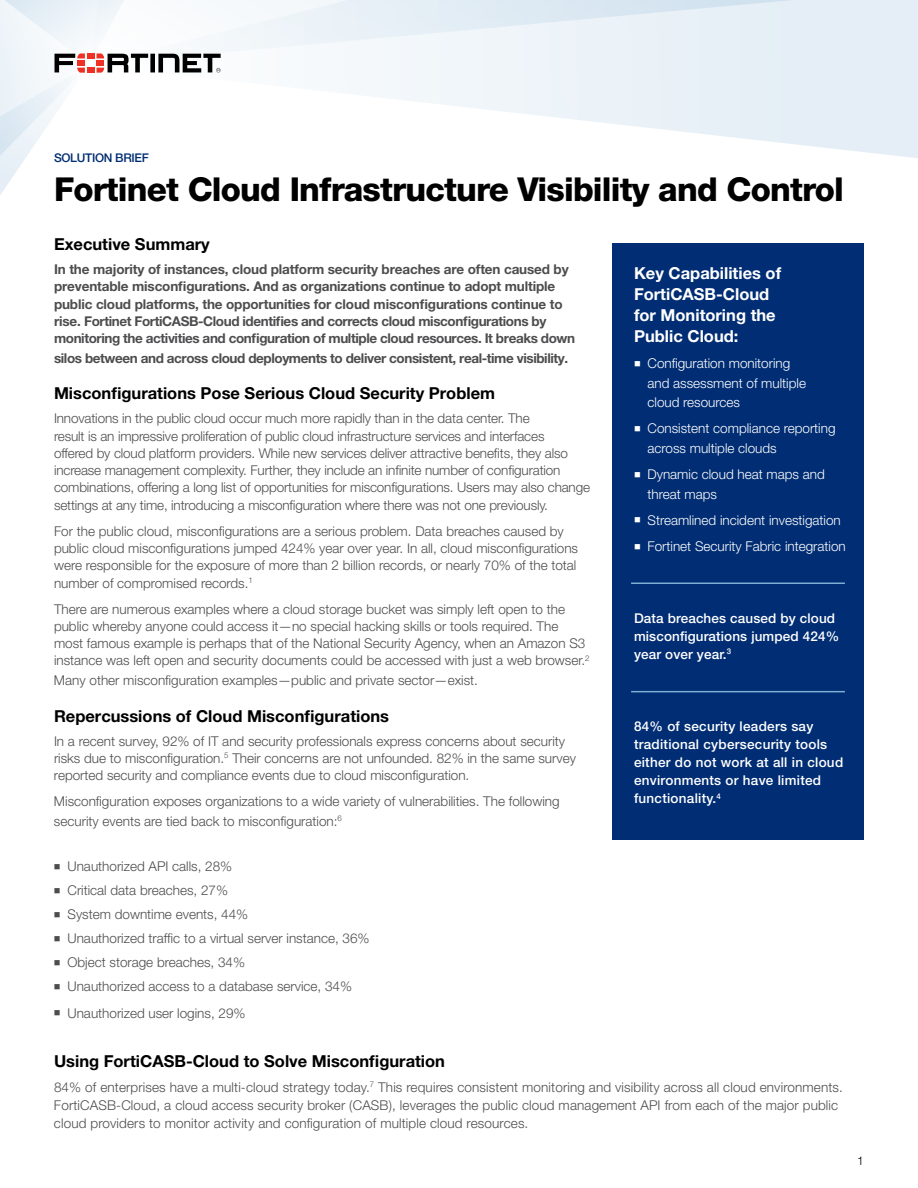
<style>
.page{position:relative;width:918px;height:1188px;background:#fff}
.page>*{position:absolute;margin:0;border:0;box-sizing:border-box;transform-origin:0 0}
.t1{font:800 33px "Helvetica Neue LT Pro";letter-spacing:-.025em;color:#000}
.t2{font:700 16.5px "Helvetica Neue LT Pro";color:#000}
.t3{font:700 16.5px/21px "Helvetica Neue LT Pro";color:#fff}
.t4{font:300 13.5px/17.2px "Helvetica Neue LT Pro";color:#4d4d4f}
.t5{font:700 13.5px/17.2px "Helvetica Neue LT Pro";letter-spacing:-.01em;color:#4d4d4f}
.t6{font:300 13.5px/19.5px "Helvetica Neue LT Pro";color:#fff}
.t7{font:500 13.5px/18px "Helvetica Neue LT Pro";letter-spacing:.02em;color:#fff}
.t8{font:700 13.5px "Helvetica Neue LT Pro";letter-spacing:-.03em;color:#4d4d4f}
.t9{font:500 12px "Helvetica Neue LT Pro";letter-spacing:-.025em;color:#002d73}
.t10{font:300 12px "Helvetica Neue LT Pro";color:#000}
</style>
<div class="page">
<svg style="left:359px;top:65px;width:559px;height:93px"></svg>
<svg style="left:221px;top:0;width:697px;height:65px"></svg>
<svg style="left:0;top:0;width:221px;height:195px"></svg>
<div style="left:612px;top:243px;width:252px;height:596px;background:#002d73"></div>
<hr style="left:631px;top:583px;width:214px;height:1px;background:#7daed3">
<hr style="left:631px;top:691px;width:214px;height:1px;background:#7daed3">
<p class="t9" style="left:54px;top:151px;width:97px">SOLUTION BRIEF</p>
<h1 class="t1" style="left:54px;top:169px;width:791px">Fortinet Cloud Infrastructure Visibility and Control</h1>
<p class="t2" style="left:54px;top:234px;width:157px">Executive Summary</p>
<p class="t5" style="left:54px;top:260px;width:523px">In the majority of instances, cloud platform security breaches are often caused by preventable misconfigurations. And as organizations continue to adopt multiple public cloud platforms, the opportunities for cloud misconfigurations continue to rise. Fortinet FortiCASB-Cloud identifies and corrects cloud misconfigurations by monitoring the activities and configuration of multiple cloud resources. It breaks down</p>
<p class="t8" style="left:54px;top:350px;width:516px">silos between and across cloud deployments to deliver consistent, real-time visibility.</p>
<p class="t2" style="left:54px;top:383px;width:443px">Misconfigurations Pose Serious Cloud Security Problem</p>
<p class="t4" style="left:54px;top:410px;width:538px">Innovations in the public cloud occur much more rapidly than in the data center. The<br>result is an impressive proliferation of public cloud infrastructure services and interfaces<br>offered by cloud platform providers. While new services deliver attractive benefits, they also increase management complexity. Further, they include an infinite number of configuration combinations, offering a long list of opportunities for misconfigurations. Users may also change settings at any time, introducing a misconfiguration where there was not one previously.</p>
<p class="t4" style="left:54px;top:522px;width:526px">For the public cloud, misconfigurations are a serious problem. Data breaches caused by public cloud misconfigurations jumped 424% year over year. In all, cloud misconfigurations were responsible for the exposure of more than 2 billion records, or nearly 70% of the total number of compromised records.<sup>1</sup></p>
<p class="t4" style="left:54px;top:600px;width:537px">There are numerous examples where a cloud storage bucket was simply left open to the public whereby anyone could access it—no special hacking skills or tools required. The most famous example is perhaps that of the National Security Agency, when an Amazon S3 instance was left open and security documents could be accessed with just a web browser.<sup>2</sup></p>
<p class="t4" style="left:54px;top:671px;width:426px">Many other misconfiguration examples—public and private sector—exist.</p>
<p class="t2" style="left:54px;top:705px;width:337px">Repercussions of Cloud Misconfigurations</p>
<p class="t4" style="left:54px;top:732px;width:523px">In a recent survey, 92% of IT and security professionals express concerns about security risks due to misconfiguration.<sup>5</sup> Their concerns are not unfounded. 82% in the same survey reported security and compliance events due to cloud misconfiguration.</p>
<p class="t4" style="left:54px;top:791px;width:507px;line-height:19.5px">Misconfiguration exposes organizations to a wide variety of vulnerabilities. The following security events are tied back to misconfiguration:<sup>6</sup></p>
<p class="t4" style="left:54px;top:858px;width:180px">■ Unauthorized API calls, 28%</p>
<p class="t4" style="left:54px;top:882px;width:176px">■ Critical data breaches, 27%</p>
<p class="t4" style="left:54px;top:906px;width:196px">■ System downtime events, 44%</p>
<p class="t4" style="left:54px;top:930px;width:317px">■ Unauthorized traffic to a virtual server instance, 36%</p>
<p class="t4" style="left:54px;top:954px;width:193px">■ Object storage breaches, 34%</p>
<p class="t4" style="left:54px;top:978px;width:300px">■ Unauthorized access to a database service, 34%</p>
<p class="t4" style="left:54px;top:1004px;width:193px">■ Unauthorized user logins, 29%</p>
<p class="t3" style="left:634px;top:262px;width:149px">Key Capabilities of<br>FortiCASB-Cloud for Monitoring the<br>Public Cloud:</p>
<p class="t6" style="left:648px;top:353px;width:160px;text-indent:-14px">■ Configuration monitoring and assessment of multiple cloud resources</p>
<p class="t6" style="left:648px;top:418px;width:190px;text-indent:-14px">■ Consistent compliance reporting across multiple clouds</p>
<p class="t6" style="left:648px;top:464px;width:179px;text-indent:-14px">■ Dynamic cloud heat maps and threat maps</p>
<p class="t6" style="left:634px;top:510px;width:208px">■ Streamlined incident investigation</p>
<p class="t6" style="left:634px;top:536px;width:213px">■ Fortinet Security Fabric integration</p>
<p class="t7" style="left:634px;top:609px;width:207px">Data breaches caused by cloud misconfigurations jumped 424% year over year.<sup>3</sup></p>
<p class="t7" style="left:634px;top:717px;width:211px">84% of security leaders say traditional cybersecurity tools either do not work at all in cloud environments or have limited functionality.<sup>4</sup></p>
<p class="t2" style="left:54px;top:1051px;width:393px">Using FortiCASB-Cloud to Solve Misconfiguration</p>
<p class="t4" style="left:54px;top:1078px;width:790px;line-height:18px">84% of enterprises have a multi-cloud strategy today.<sup>7</sup> This requires consistent monitoring and visibility across all cloud environments.<br>FortiCASB-Cloud, a cloud access security broker (CASB), leverages the public cloud management API from each of the major public cloud providers to monitor activity and configuration of multiple cloud resources.</p>
<p class="t10" style="left:857px;top:1154px;width:8px">1</p>
</div>
